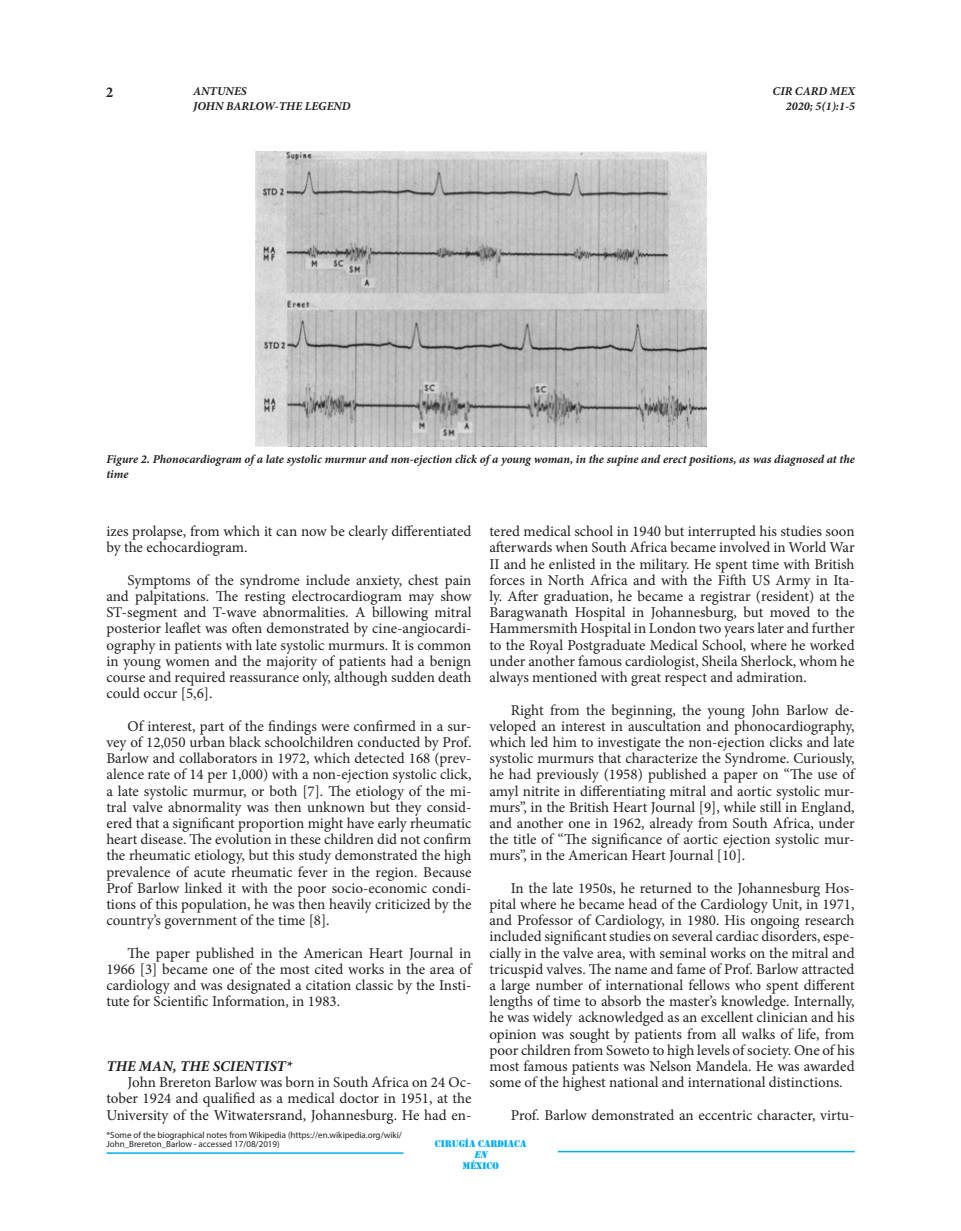
<style>
.page{position:relative;width:961px;height:1231px;background:#fff}
.page>*{position:absolute;margin:0;border:0;box-sizing:border-box;transform-origin:0 0}
.t1{font:15px/16.2px "Minion Pro";color:#231f20;text-align:justify}
.t2{font:italic 700 15px "Minion Pro";color:#231f20}
.t3{font:700 15px "Minion Pro";color:#231f20}
.t4{font:italic 700 12px/15px "Minion Pro";letter-spacing:-.005em;color:#231f20}
.t5{font:9px/9px "Myriad Pro";color:#231f20}
.t6{font:9px "Stencil Std";color:#00aeef}
.t7{font:italic 9px "Stencil Std";color:#00aeef}
</style>
<div class="page">
<hr style="left:106px;top:1152px;width:297px;height:1px;background:#00aeef">
<hr style="left:557px;top:1150px;width:297px;height:2px;background:#00aeef">
<img style="left:255px;top:151px;width:451px;height:295px">
<p class="t3" style="left:106px;top:81px;width:9px">2</p>
<p class="t4" style="left:193px;top:83px;width:159px">ANTUNES<br>JOHN BARLOW-THE LEGEND</p>
<p class="t4" style="left:772px;top:83px;width:84px;text-align:right">CIR CARD MEX<br>2020; 5(1):1-5</p>
<p class="t4" style="left:106px;top:451px;width:749px">Figure 2. Phonocardiogram of a late systolic murmur and non-ejection click of a young woman, in the supine and erect positions, as was diagnosed at the time</p>
<p class="t1" style="left:106px;top:523px;width:366px">izes prolapse, from which it can now be clearly differentiated by the echocardiogram.</p>
<p class="t1" style="left:106px;top:572px;width:366px;text-indent:21px">Symptoms of the syndrome include anxiety, chest pain and palpitations. The resting electrocardiogram may show ST-segment and T-wave abnormalities. A billowing mitral posterior leaflet was often demonstrated by cine-angiocardi&shy;ography in patients with late systolic murmurs. It is common in young women and the majority of patients had a benign course and required reassurance only, although sudden death could occur [5,6].</p>
<p class="t1" style="left:106px;top:718px;width:366px;text-indent:21px">Of interest, part of the findings were confirmed in a sur&shy;vey of 12,050 urban black schoolchildren conducted by Prof.<br>Barlow and collaborators in 1972, which detected 168 (prev&shy;alence rate of 14 per 1,000) with a non-ejection systolic click, a late systolic murmur, or both [7]. The etiology of the mi&shy;tral valve abnormality was then unknown but they consid&shy;ered that a significant proportion might have early rheumatic heart disease. The evolution in these children did not confirm the rheumatic etiology, but this study demonstrated the high prevalence of acute rheumatic fever in the region. Because Prof Barlow linked it with the poor socio-economic condi&shy;tions of this population, he was then heavily criticized by the country’s government of the time [8].</p>
<p class="t1" style="left:106px;top:944px;width:366px;text-indent:21px">The paper published in the American Heart Journal in 1966 [3] became one of the most cited works in the area of cardiology and was designated a citation classic by the Insti&shy;tute for Scientific Information, in 1983.</p>
<p class="t2" style="left:106px;top:1055px;width:187px">THE MAN, THE SCIENTIST*</p>
<p class="t1" style="left:106px;top:1074px;width:366px;text-indent:21px">John Brereton Barlow was born in South Africa on 24 Oc&shy;tober 1924 and qualified as a medical doctor in 1951, at the University of the Witwatersrand, Johannesburg. He had en-</p>
<p class="t1" style="left:489px;top:523px;width:367px">tered medical school in 1940 but interrupted his studies soon afterwards when South Africa became involved in World War II and he enlisted in the military. He spent time with British forces in North Africa and with the Fifth US Army in Ita&shy;ly. After graduation, he became a registrar (resident) at the Baragwanath Hospital in Johannesburg, but moved to the Hammersmith Hospital in London two years later and further to the Royal Postgraduate Medical School, where he worked under another famous cardiologist, Sheila Sherlock, whom he always mentioned with great respect and admiration.</p>
<p class="t1" style="left:489px;top:701px;width:366px;text-indent:21px">Right from the beginning, the young John Barlow de&shy;veloped an interest in auscultation and phonocardiography, which led him to investigate the non-ejection clicks and late systolic murmurs that characterize the Syndrome. Curiously, he had previously (1958) published a paper on “The use of amyl nitrite in differentiating mitral and aortic systolic mur&shy;murs”, in the British Heart Journal [9], while still in England, and another one in 1962, already from South Africa, under the title of “The significance of aortic ejection systolic mur&shy;murs”, in the American Heart Journal [10].</p>
<p class="t1" style="left:489px;top:880px;width:366px;text-indent:21px">In the late 1950s, he returned to the Johannesburg Hos&shy;pital where he became head of the Cardiology Unit, in 1971, and Professor of Cardiology, in 1980. His ongoing research included significant studies on several cardiac disorders, espe&shy;cially in the valve area, with seminal works on the mitral and tricuspid valves. The name and fame of Prof. Barlow attracted a large number of international fellows who spent different lengths of time to absorb the master’s knowledge. Internally, he was widely acknowledged as an excellent clinician and his opinion was sought by patients from all walks of life, from poor children from Soweto to high levels of society. One of his most famous patients was Nelson Mandela. He was awarded some of the highest national and international distinctions.</p>
<p class="t1" style="left:511px;top:1106px;width:345px">Prof. Barlow demonstrated an eccentric character, virtu-</p>
<p class="t5" style="left:106px;top:1130px;width:297px">*Some of the biographical notes from Wikipedia (https://en.wikipedia.org/wiki/<br>John_Brereton_Barlow - accessed 17/08/2019)</p>
<p class="t6" style="left:435px;top:1137px;width:93px">CIRUGÍA CARDIACA</p>
<p class="t7" style="left:474px;top:1148px;width:17px">EN</p>
<p class="t6" style="left:462px;top:1159px;width:38px">MÉXICO</p>
</div>
